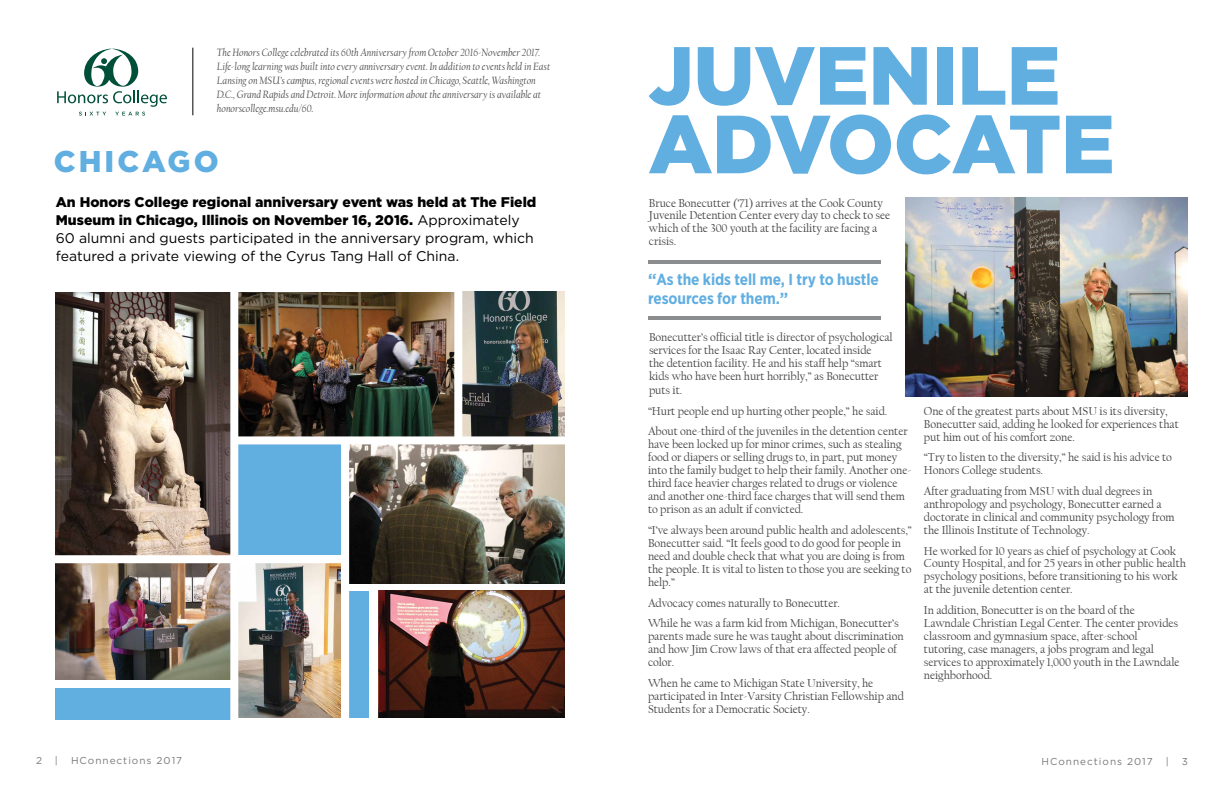
<style>
.page{position:relative;width:1224px;height:792px;background:#fff}
.page>*{position:absolute;margin:0;border:0;box-sizing:border-box;transform-origin:0 0}
.t1{font:900 82.3px/68.6px "Gotham";letter-spacing:-.005em;color:#61aee1}
.t2{font:900 30px "Gotham";letter-spacing:.1em;color:#61aee1}
.t3{font:700 16px/19px "Gotham Narrow";letter-spacing:-.005em;color:#61aee1}
.t4{font:14px/18px "Gotham";color:#000}
.t5{font:12px/13px "Californian FB";letter-spacing:-.005em;color:#414042}
.t6{font:italic 11px/14px "Californian FB";color:#4d4d4f}
.t7{font:10px "Gotham";letter-spacing:.1em;color:#77787b}
.s1{font-weight:900}
.s2{font-family:"Gotham"}
</style>
<div class="page">
<svg style="left:57px;top:49px;width:110px;height:67px"></svg>
<img style="left:349px;top:445px;width:215px;height:138px">
<img style="left:462px;top:292px;width:102px;height:144px">
<img style="left:378px;top:591px;width:186px;height:127px">
<img style="left:56px;top:293px;width:174px;height:262px">
<img style="left:238px;top:293px;width:216px;height:143px">
<img style="left:906px;top:198px;width:282px;height:199px">
<hr style="left:648px;top:317px;width:233px;height:3px;background:#8a8c8e">
<hr style="left:648px;top:260px;width:233px;height:3px;background:#8a8c8e">
<img style="left:238px;top:563px;width:103px;height:155px">
<div style="left:238px;top:445px;width:103px;height:110px;background:#61aee1"></div>
<div style="left:349px;top:591px;width:19px;height:127px;background:#61aee1"></div>
<img style="left:56px;top:563px;width:174px;height:117px">
<div style="left:56px;top:688px;width:175px;height:31px;background:#61aee1"></div>
<div style="left:230px;top:288px;width:8px;height:443px;background:#fff"></div>
<hr style="left:193px;top:48px;width:1px;height:67px;background:#000">
<p class="t6" style="left:217px;top:46px;width:335px">The Honors College celebrated its 60th Anniversary from October 2016-November 2017.<br>Life-long learning was built into every anniversary event. In addition to events held in East Lansing on MSU’s campus, regional events were hosted in Chicago, Seattle, Washington D.C., Grand Rapids and Detroit. More information about the anniversary is available at honorscollege.msu.edu/60.</p>
<h2 class="t2" style="left:54px;top:141px;width:166px">CHICAGO</h2>
<p class="t4" style="left:56px;top:193px;width:482px"><span class="s1">An Honors College regional anniversary event was held at The Field Museum in Chicago, Illinois on November 16, 2016.</span> Approximately 60 alumni and guests participated in the anniversary program, which featured a private viewing of the Cyrus Tang Hall of China.</p>
<h1 class="t1" style="left:648px;top:40px;width:468px">JUVENILE<br>ADVOCATE</h1>
<p class="t5" style="left:649px;top:196px;width:243px">Bruce Bonecutter (’71) arrives at the Cook County Juvenile Detention Center every day to check to see which of the 300 youth at the facility are facing a crisis.</p>
<h3 class="t3" style="left:648px;top:269px;width:232px"><span class="s2">“</span>As the kids tell me, I try to hustle resources for them.<span class="s2">”</span></h3>
<p class="t5" style="left:649px;top:331px;width:245px">Bonecutter’s official title is director of psychological services for the Isaac Ray Center, located inside<br>the detention facility. He and his staff help “smart kids who have been hurt horribly,” as Bonecutter puts it.</p>
<p class="t5" style="left:648px;top:401px;width:261px;line-height:20.6px">“Hurt people end up hurting other people,” he said.<br>About one-third of the juveniles in the detention center</p>
<p class="t5" style="left:648px;top:438px;width:265px">have been locked up for minor crimes, such as stealing food or diapers or selling drugs to, in part, put money into the family budget to help their family. Another one&shy;third face heavier charges related to drugs or violence and another one-third face charges that will send them to prison as an adult if convicted.</p>
<p class="t5" style="left:648px;top:524px;width:266px">“I’ve always been around public health and adolescents,” Bonecutter said. “It feels good to do good for people in need and double check that what you are doing is from the people. It is vital to listen to those you are seeking to help.”</p>
<p class="t5" style="left:648px;top:593px;width:252px;line-height:20.6px">Advocacy comes naturally to Bonecutter.<br>While he was a farm kid from Michigan, Bonecutter’s</p>
<p class="t5" style="left:648px;top:630px;width:257px">parents made sure he was taught about discrimination and how Jim Crow laws of that era affected people of color.</p>
<p class="t5" style="left:648px;top:676px;width:258px">When he came to Michigan State University, he participated in Inter-Varsity Christian Fellowship and<br>Students for a Democratic Society.</p>
<p class="t5" style="left:924px;top:405px;width:256px">One of the greatest parts about MSU is its diversity,<br>Bonecutter said, adding he looked for experiences that put him out of his comfort zone.</p>
<p class="t5" style="left:924px;top:451px;width:250px">“Try to listen to the diversity,” he said is his advice to<br>Honors College students.</p>
<p class="t5" style="left:924px;top:485px;width:252px">After graduating from MSU with dual degrees in anthropology and psychology, Bonecutter earned a doctorate in clinical and community psychology from the Illinois Institute of Technology.</p>
<p class="t5" style="left:924px;top:544px;width:264px">He worked for 10 years as chief of psychology at Cook County Hospital, and for 25 years in other public health psychology positions, before transitioning to his work at the juvenile detention center.</p>
<p class="t5" style="left:924px;top:604px;width:257px">In addition, Bonecutter is on the board of the Lawndale Christian Legal Center. The center provides classroom and gymnasium space, after-school tutoring, case managers, a jobs program and legal services to approximately 1,000 youth in the Lawndale neighborhood.</p>
<p class="t7" style="left:36px;top:754px;width:7px">2</p>
<p class="t7" style="left:55px;top:754px;width:5px">|</p>
<p class="t7" style="left:71px;top:754px;width:113px">HConnections 2017</p>
<p class="t7" style="left:1042px;top:755px;width:113px">HConnections 2017</p>
<p class="t7" style="left:1166px;top:755px;width:5px">|</p>
<p class="t7" style="left:1182px;top:755px;width:8px">3</p>
</div>
